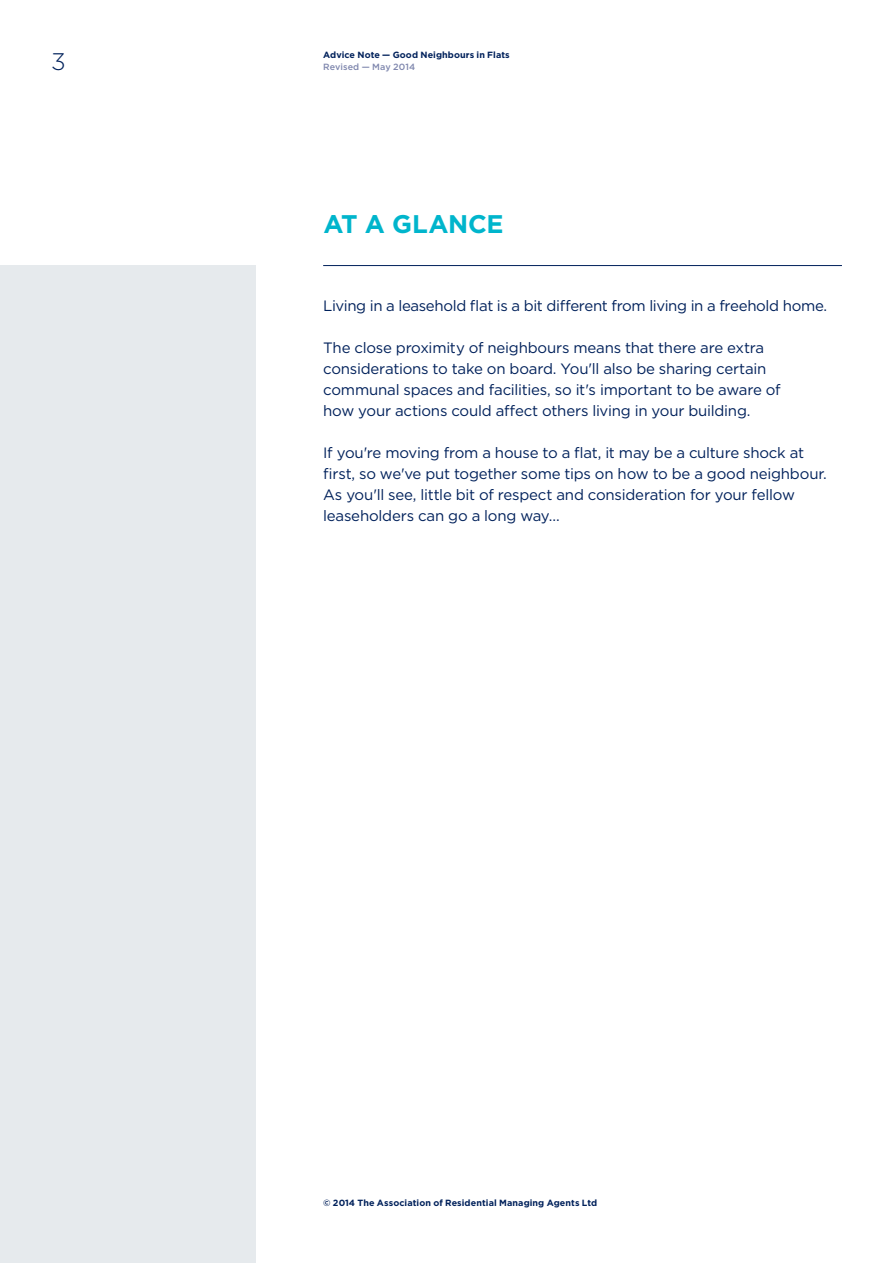
<style>
.page{position:relative;width:893px;height:1263px;background:#fff}
.page>*{position:absolute;margin:0;border:0;box-sizing:border-box;transform-origin:0 0}
.t1{font:700 25.5px "Gotham";letter-spacing:-.01em;color:#00b5cc}
.t2{font:300 24px "Gotham";color:#00215b}
.t3{font:15px/21px "Gotham";letter-spacing:-.015em;color:#00215b}
.t4{font:700 9px "Gotham";letter-spacing:.01em;color:#00215b}
.t5{font:500 9px "Gotham";letter-spacing:.005em;color:#7e86ad}
</style>
<div class="page">
<div style="left:0;top:266px;width:255px;height:997px;background:#e6eaed"></div>
<hr style="left:323px;top:265px;width:519px;height:1px;background:#00215b">
<h2 class="t2" style="left:51px;top:47px;width:16px">3</h2>
<p class="t4" style="left:323px;top:49px;width:188px">Advice Note — Good Neighbours in Flats</p>
<p class="t5" style="left:323px;top:61px;width:93px">Revised — May 2014</p>
<h1 class="t1" style="left:324px;top:207px;width:182px">AT A GLANCE</h1>
<p class="t3" style="left:323px;top:294px;width:506px">Living in a leasehold flat is a bit different from living in a freehold home.</p>
<p class="t3" style="left:323px;top:336px;width:459px">The close proximity of neighbours means that there are extra considerations to take on board. You'll also be sharing certain communal spaces and facilities, so it's important to be aware of how your actions could affect others living in your building.</p>
<p class="t3" style="left:323px;top:441px;width:505px">If you're moving from a house to a flat, it may be a culture shock at first, so we've put together some tips on how to be a good neighbour.<br>As you'll see, little bit of respect and consideration for your fellow leaseholders can go a long way...</p>
<p class="t4" style="left:323px;top:1197px;width:276px">© 2014 The Association of Residential Managing Agents Ltd</p>
</div>
